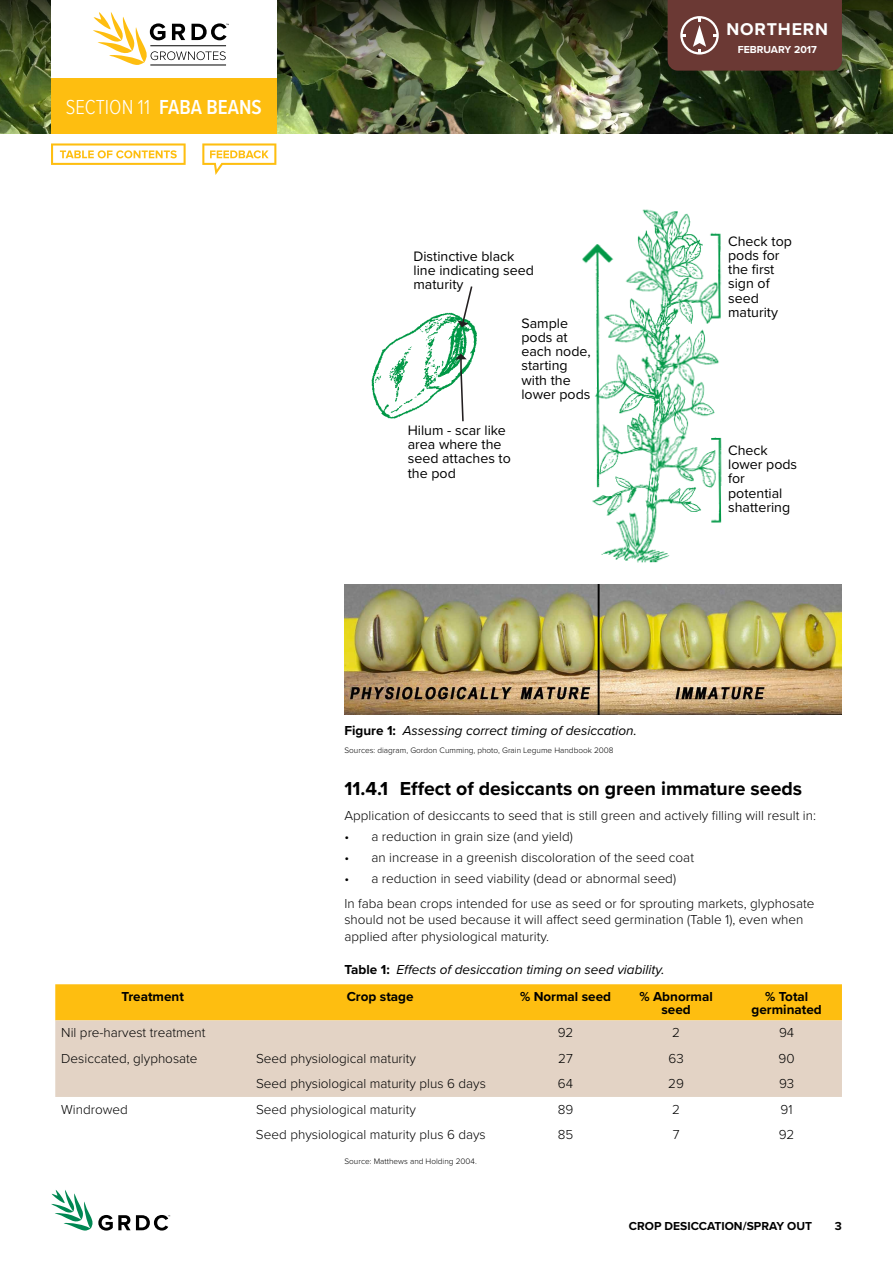
<style>
.page{position:relative;width:893px;height:1263px;background:#fff}
.page>*{position:absolute;margin:0;border:0;box-sizing:border-box;transform-origin:0 0}
.t1{font:300 21px "Proxima Nova Cond";color:#fff}
.t2{font:600 21px "Proxima Nova Cond";color:#fff}
.t3{font:700 19.5px "Proxima Nova";color:#000}
.t4{font:700 17.7px "Proxima Nova";letter-spacing:.05em;color:#fff}
.t5{font:14.25px/14.2px "Proxima Nova";color:#000}
.t6{font:300 13.5px/25px "Proxima Nova";color:#000}
.t7{font:italic 13.5px "Proxima Nova";color:#000}
.t8{font:700 13.5px/13.5px "Proxima Nova";color:#000;text-align:center}
.t9{font:700 12px "Proxima Nova";color:#000}
.t10{font:700 10.5px "Proxima Nova";color:#fff}
.t11{font:300 8.25px "Proxima Nova";color:#000}
.s1{font-weight:600}
.s2{font-weight:700;font-style:normal}
</style>
<div class="page">
<img style="left:0;top:117px;width:893px;height:16px">
<img style="left:0;top:0;width:893px;height:117px">
<svg style="left:51px;top:1190px;width:119px;height:41px"></svg>
<div style="left:51px;top:0;width:225px;height:81px;background:#fff"></div>
<div style="left:51px;top:78px;width:225px;height:55px;background:#febe10"></div>
<svg style="left:51px;top:143px;width:135px;height:22px"></svg>
<svg style="left:202px;top:143px;width:74px;height:32px"></svg>
<div style="left:668px;top:0;width:174px;height:71px;background:#6b3934"></div>
<hr style="left:150px;top:65px;width:76px;height:1px;background:#000">
<svg style="left:93px;top:12px;width:136px;height:53px"></svg>
<img style="left:344px;top:584px;width:498px;height:131px">
<img style="left:371px;top:312px;width:106px;height:107px">
<img style="left:582px;top:209px;width:140px;height:354px">
<svg style="left:457px;top:286px;width:17px;height:41px"></svg>
<svg style="left:455px;top:354px;width:12px;height:68px"></svg>
<div style="left:55px;top:984px;width:787px;height:36px;background:#febe10"></div>
<div style="left:55px;top:1020px;width:787px;height:77px;background:#e3d3c5"></div>
<h1 class="t1" style="left:66px;top:91px;width:105px">SECTION 11 <span class="s1">FABA</span></h1>
<h1 class="t2" style="left:207px;top:91px;width:12px">BEANS</h1>
<p class="t5" style="left:413px;top:249px;width:122px">Distinctive black line indicating seed maturity</p>
<p class="t5" style="left:408px;top:423px;width:105px">Hilum - scar like area where the seed attaches to the pod</p>
<p class="t5" style="left:521px;top:316px;width:71px">Sample pods at each node, starting with the lower pods</p>
<h3 class="t4" style="left:726px;top:19px;width:103px">NORTHERN</h3>
<p class="t10" style="left:738px;top:41px;width:81px">February 2017</p>
<p class="t5" style="left:728px;top:234px;width:65px">Check top pods for the first sign of seed maturity</p>
<p class="t5" style="left:728px;top:443px;width:71px">Check lower pods for potential shattering</p>
<p class="t8" style="left:344px;top:723px;width:53px">Figure 1:</p>
<p class="t7" style="left:403px;top:720px;width:236px">Assessing correct timing of desiccation.</p>
<p class="t11" style="left:344px;top:744px;width:271px">Sources: diagram, Gordon Cumming, photo, Grain Legume Handbook 2008</p>
<h2 class="t3" style="left:344px;top:774px;width:459px">11.4.1 Effect of desiccants on green immature seeds</h2>
<p class="t6" style="left:344px;top:802px;width:473px">Application of desiccants to seed that is still green and actively filling will result in:</p>
<p class="t6" style="left:344px;top:823px;width:230px">• a reduction in grain size (and yield)</p>
<p class="t6" style="left:344px;top:844px;width:351px">• an increase in a greenish discoloration of the seed coat</p>
<p class="t6" style="left:344px;top:865px;width:472px">• a reduction in seed viability (dead or abnormal seed)<br>In faba bean crops intended for use as seed or for sprouting markets, glyphosate</p>
<p class="t6" style="left:344px;top:910px;width:460px;line-height:16.5px">should not be used because it will affect seed germination (Table 1), even when applied after physiological maturity.</p>
<p class="t7" style="left:344px;top:959px;width:322px"><span class="s2">Table 1:</span> Effects of desiccation timing on seed viability.</p>
<p class="t8" style="left:121px;top:989px;width:64px">Treatment</p>
<p class="t8" style="left:347px;top:989px;width:68px">Crop stage</p>
<p class="t8" style="left:520px;top:989px;width:93px">% Normal seed</p>
<p class="t8" style="left:639px;top:989px;width:75px">% Abnormal seed</p>
<p class="t8" style="left:751px;top:989px;width:72px">% Total germinated</p>
<p class="t6" style="left:61px;top:1019px;width:146px">Nil pre-harvest treatment</p>
<p class="t6" style="left:558px;top:1019px;width:17px">92</p>
<p class="t6" style="left:672px;top:1019px;width:9px">2</p>
<p class="t6" style="left:779px;top:1019px;width:17px">94</p>
<p class="t6" style="left:61px;top:1045px;width:138px">Desiccated, glyphosate</p>
<p class="t6" style="left:256px;top:1045px;width:161px">Seed physiological maturity</p>
<p class="t6" style="left:558px;top:1045px;width:16px">27</p>
<p class="t6" style="left:668px;top:1045px;width:17px">63</p>
<p class="t6" style="left:779px;top:1045px;width:18px">90</p>
<p class="t6" style="left:256px;top:1070px;width:231px">Seed physiological maturity plus 6 days</p>
<p class="t6" style="left:558px;top:1070px;width:17px">64</p>
<p class="t6" style="left:668px;top:1070px;width:17px">29</p>
<p class="t6" style="left:779px;top:1070px;width:17px">93</p>
<p class="t6" style="left:61px;top:1096px;width:68px">Windrowed</p>
<p class="t6" style="left:256px;top:1096px;width:161px">Seed physiological maturity</p>
<p class="t6" style="left:558px;top:1096px;width:17px">89</p>
<p class="t6" style="left:672px;top:1096px;width:9px">2</p>
<p class="t6" style="left:781px;top:1096px;width:14px">91</p>
<p class="t6" style="left:256px;top:1121px;width:231px">Seed physiological maturity plus 6 days</p>
<p class="t6" style="left:558px;top:1121px;width:17px">85</p>
<p class="t6" style="left:673px;top:1121px;width:8px">7</p>
<p class="t6" style="left:779px;top:1121px;width:17px">92</p>
<p class="t11" style="left:344px;top:1155px;width:134px">Source: Matthews and Holding 2004.</p>
<p class="t9" style="left:629px;top:1217px;width:185px">crop desiccation/spray out</p>
<p class="t9" style="left:835px;top:1217px;width:9px">3</p>
</div>
